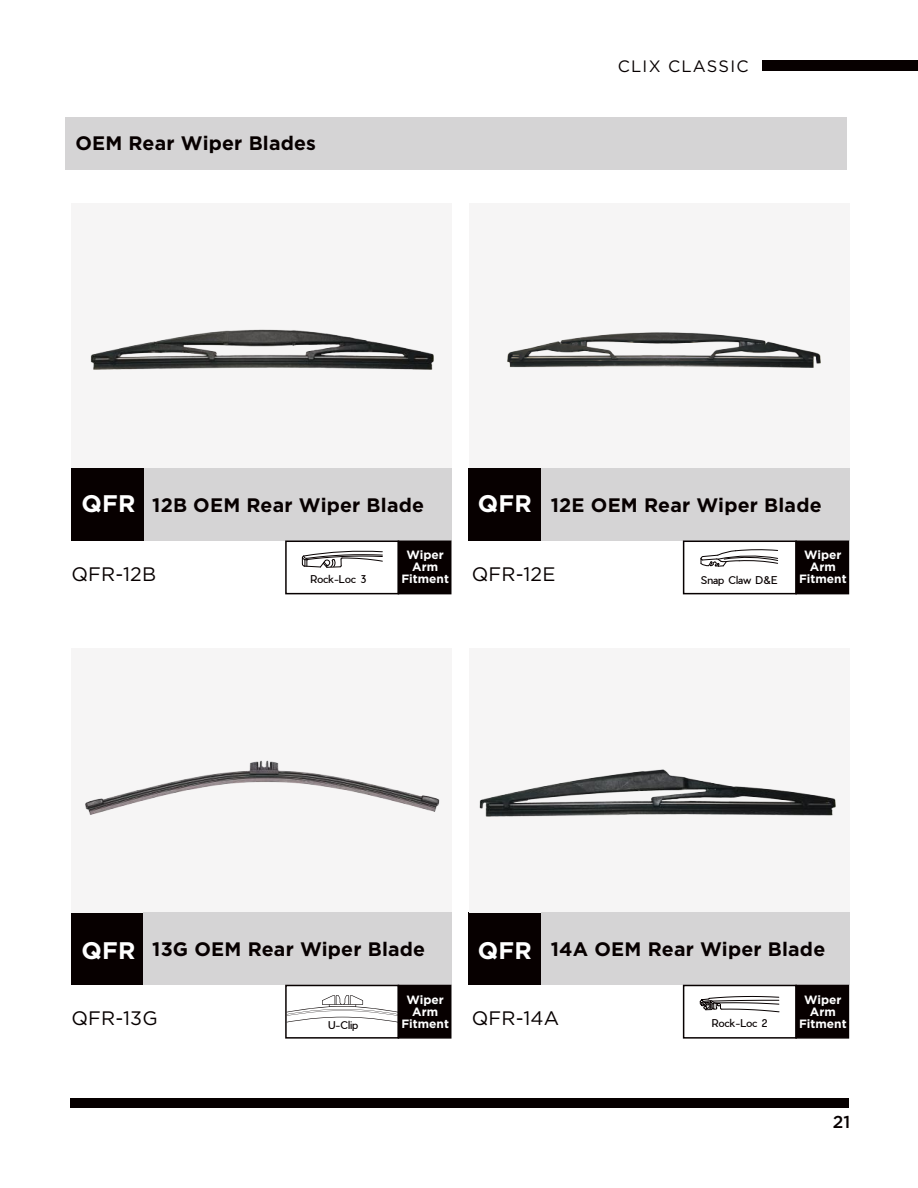
<style>
.page{position:relative;width:918px;height:1188px;background:#fff}
.page>*{position:absolute;margin:0;border:0;box-sizing:border-box;transform-origin:0 0}
.t1{font:700 24px "Gotham";letter-spacing:.01em;color:#fff}
.t2{font:700 19.5px "Gotham";letter-spacing:.01em;color:#070000}
.t3{font:19.5px "Gotham";letter-spacing:.01em;color:#070000}
.t4{font:500 17.25px "Gotham";color:#070000}
.t5{font:16.5px "Gotham";letter-spacing:.075em;color:#070000}
.t6{font:700 12px/12px "Gotham";color:#fff;text-align:center}
.t7{font:10.5px "Pier Sans";letter-spacing:-.01em;color:#070000}
</style>
<div class="page">
<div style="left:65px;top:117px;width:781px;height:52px;background:#d5d4d5"></div>
<div style="left:762px;top:60px;width:156px;height:11px;background:#070000"></div>
<div style="left:70px;top:1098px;width:778px;height:10px;background:#070000"></div>
<div style="left:71px;top:204px;width:381px;height:264px;background:#f6f5f5"></div>
<div style="left:469px;top:204px;width:380px;height:264px;background:#f6f5f5"></div>
<div style="left:143px;top:468px;width:309px;height:72px;background:#d5d4d5"></div>
<div style="left:71px;top:468px;width:72px;height:72px;background:#070000"></div>
<div style="left:469px;top:468px;width:72px;height:72px;background:#070000"></div>
<div style="left:71px;top:912px;width:72px;height:73px;background:#070000"></div>
<div style="left:469px;top:912px;width:72px;height:73px;background:#070000"></div>
<div style="left:541px;top:468px;width:308px;height:72px;background:#d5d4d5"></div>
<div style="left:469px;top:648px;width:380px;height:264px;background:#f6f5f5"></div>
<div style="left:541px;top:912px;width:308px;height:73px;background:#d5d4d5"></div>
<div style="left:71px;top:648px;width:381px;height:264px;background:#f6f5f5"></div>
<div style="left:143px;top:912px;width:309px;height:73px;background:#d5d4d5"></div>
<div style="left:285px;top:541px;width:114px;height:53px;background:#fff;border:2px solid #070000"></div>
<div style="left:398px;top:541px;width:54px;height:53px;background:#070000"></div>
<div style="left:683px;top:541px;width:114px;height:53px;background:#fff;border:2px solid #070000"></div>
<div style="left:795px;top:541px;width:54px;height:53px;background:#070000"></div>
<div style="left:683px;top:985px;width:114px;height:54px;background:#fff;border:2px solid #070000"></div>
<div style="left:795px;top:985px;width:54px;height:54px;background:#070000;border:2px solid #070000"></div>
<div style="left:285px;top:985px;width:114px;height:54px;background:#fff;border:2px solid #070000"></div>
<div style="left:398px;top:985px;width:54px;height:54px;background:#070000;border:2px solid #070000"></div>
<img style="left:479px;top:769px;width:356px;height:47px">
<svg style="left:699px;top:996px;width:81px;height:17px"></svg>
<img style="left:91px;top:329px;width:342px;height:40px">
<img style="left:508px;top:333px;width:312px;height:35px">
<svg style="left:700px;top:549px;width:79px;height:18px"></svg>
<svg style="left:301px;top:550px;width:82px;height:18px"></svg>
<img style="left:85px;top:760px;width:355px;height:55px">
<svg style="left:287px;top:995px;width:111px;height:27px"></svg>
<p class="t2" style="left:75px;top:131px;width:242px">OEM Rear Wiper Blades</p>
<p class="t5" style="left:618px;top:56px;width:132px">CLIX CLASSIC</p>
<p class="t1" style="left:82px;top:487px;width:55px">QFR</p>
<p class="t1" style="left:478px;top:487px;width:55px">QFR</p>
<p class="t2" style="left:152px;top:492px;width:273px">12B OEM Rear Wiper Blade</p>
<p class="t2" style="left:551px;top:492px;width:272px">12E OEM Rear Wiper Blade</p>
<p class="t6" style="left:401px;top:549px;width:49px">Wiper<br>Arm<br>Fitment</p>
<p class="t6" style="left:799px;top:549px;width:49px">Wiper<br>Arm<br>Fitment</p>
<p class="t3" style="left:71px;top:562px;width:86px">QFR-12B</p>
<p class="t3" style="left:472px;top:562px;width:85px">QFR-12E</p>
<p class="t7" style="left:310px;top:572px;width:57px">Rock-Loc 3</p>
<p class="t7" style="left:701px;top:573px;width:78px">Snap Claw D&amp;E</p>
<p class="t1" style="left:82px;top:934px;width:55px">QFR</p>
<p class="t1" style="left:478px;top:934px;width:55px">QFR</p>
<p class="t2" style="left:152px;top:936px;width:275px">13G OEM Rear Wiper Blade</p>
<p class="t2" style="left:551px;top:936px;width:276px">14A OEM Rear Wiper Blade</p>
<p class="t6" style="left:401px;top:993px;width:49px">Wiper<br>Arm<br>Fitment</p>
<p class="t3" style="left:71px;top:1005px;width:88px">QFR-13G</p>
<p class="t3" style="left:472px;top:1005px;width:89px">QFR-14A</p>
<p class="t7" style="left:712px;top:1016px;width:57px">Rock-Loc 2</p>
<p class="t7" style="left:328px;top:1019px;width:32px">U-Clip</p>
<p class="t6" style="left:799px;top:993px;width:49px">Wiper<br>Arm<br>Fitment</p>
<p class="t4" style="left:833px;top:1111px;width:19px">21</p>
</div>
